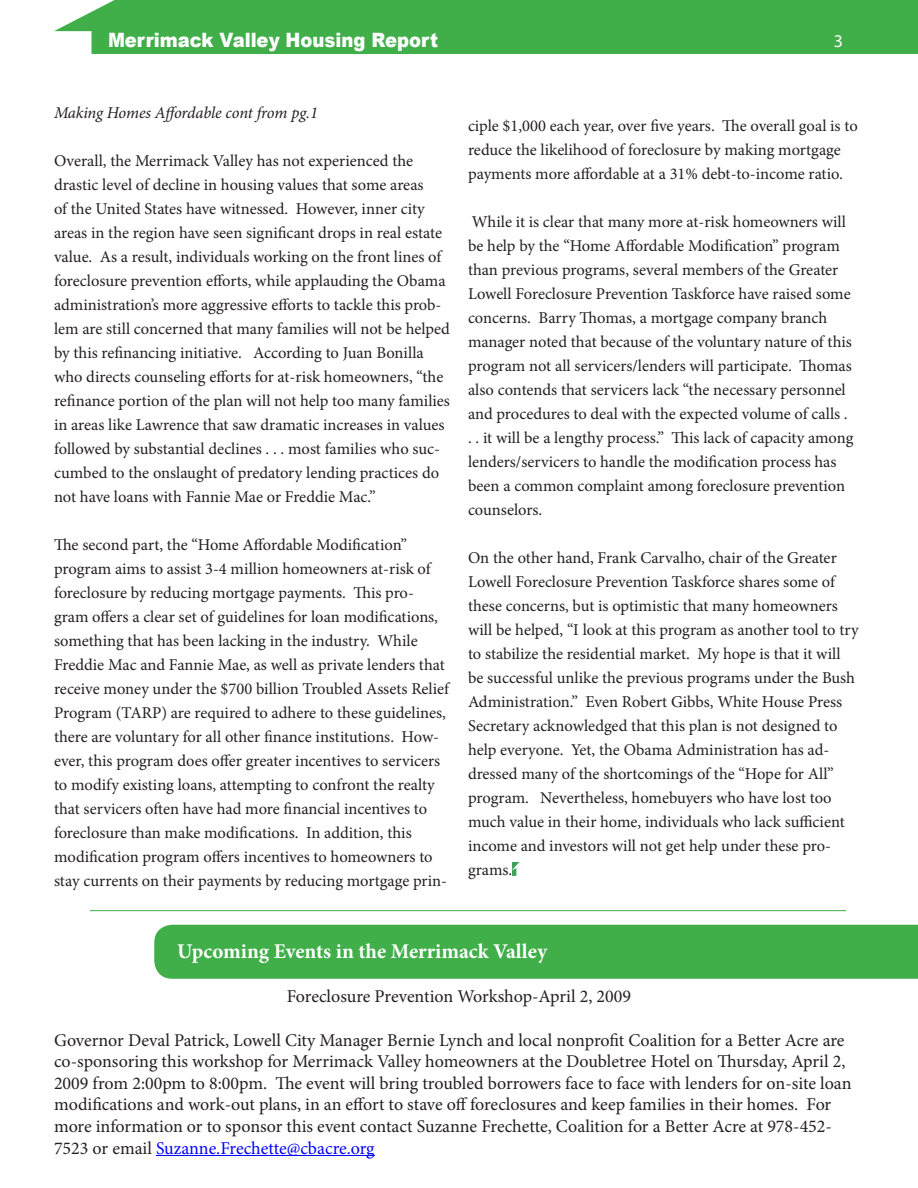
<style>
.page{position:relative;width:918px;height:1188px;background:#fff}
.page>*{position:absolute;margin:0;border:0;box-sizing:border-box;transform-origin:0 0}
.t1{font:700 21px "Minion Pro";color:#fff}
.t2{font:900 19.8px "Arial";color:#fff;scale:.91 1}
.t3{font:18px/21.6px "Minion Pro";letter-spacing:-.005em;color:#231f20}
.t4{font:18px "Myriad Pro";color:#fff}
.Body{font:16.5px/24px "Minion Pro";letter-spacing:-.005em;color:#231f20}
.Body-2{font:italic 16.5px "Minion Pro";letter-spacing:-.01em;color:#231f20}
.s1{color:#00f}
</style>
<div class="page">
<div style="left:54px;top:0;width:864px;height:54px;background:#40ae49"></div>
<svg style="left:512px;top:863px;width:7px;height:12px"></svg>
<hr style="left:90px;top:910px;width:756px;height:1px;background:#40ae49">
<hr style="left:156px;top:1155px;width:219px;height:1px;background:#00f">
<div style="left:154px;top:925px;width:764px;height:54px;background:#40ae49"></div>
<p class="t2" style="left:108px;top:26px;width:364px">Merrimack Valley Housing Report</p>
<p class="t4" style="left:834px;top:29px;width:11px">3</p>
<p class="Body-2" style="left:54px;top:102px;width:265px">Making Homes Affordable cont from pg.1</p>
<p class="Body" style="left:54px;top:149px;width:398px">Overall, the Merrimack Valley has not experienced the drastic level of decline in housing values that some areas<br>of the United States have witnessed. However, inner city areas in the region have seen significant drops in real estate value. As a result, individuals working on the front lines of foreclosure prevention efforts, while applauding the Obama administration’s more aggressive efforts to tackle this prob&shy;lem are still concerned that many families will not be helped by this refinancing initiative. According to Juan Bonilla who directs counseling efforts for at-risk homeowners, “the refinance portion of the plan will not help too many families in areas like Lawrence that saw dramatic increases in values followed by substantial declines . . . most families who suc&shy;cumbed to the onslaught of predatory lending practices do not have loans with Fannie Mae or Freddie Mac.”</p>
<p class="Body" style="left:54px;top:533px;width:397px">The second part, the “Home Affordable Modification” program aims to assist 3-4 million homeowners at-risk of foreclosure by reducing mortgage payments. This pro&shy;gram offers a clear set of guidelines for loan modifications, something that has been lacking in the industry. While Freddie Mac and Fannie Mae, as well as private lenders that receive money under the $700 billion Troubled Assets Relief Program (TARP) are required to adhere to these guidelines, there are voluntary for all other finance institutions. How&shy;ever, this program does offer greater incentives to servicers to modify existing loans, attempting to confront the realty that servicers often have had more financial incentives to foreclosure than make modifications. In addition, this modification program offers incentives to homeowners to stay currents on their payments by reducing mortgage prin-</p>
<p class="Body" style="left:468px;top:114px;width:391px">ciple $1,000 each year, over five years. The overall goal is to reduce the likelihood of foreclosure by making mortgage payments more affordable at a 31% debt-to-income ratio.</p>
<p class="Body" style="left:468px;top:210px;width:387px">While it is clear that many more at-risk homeowners will be help by the “Home Affordable Modification” program than previous programs, several members of the Greater Lowell Foreclosure Prevention Taskforce have raised some concerns. Barry Thomas, a mortgage company branch manager noted that because of the voluntary nature of this program not all servicers/lenders will participate. Thomas also contends that servicers lack “the necessary personnel and procedures to deal with the expected volume of calls . . . it will be a lengthy process.” This lack of capacity among lenders/servicers to handle the modification process has been a common complaint among foreclosure prevention counselors.</p>
<p class="Body" style="left:468px;top:546px;width:392px">On the other hand, Frank Carvalho, chair of the Greater Lowell Foreclosure Prevention Taskforce shares some of these concerns, but is optimistic that many homeowners will be helped, “I look at this program as another tool to try to stabilize the residential market. My hope is that it will be successful unlike the previous programs under the Bush Administration.” Even Robert Gibbs, White House Press Secretary acknowledged that this plan is not designed to help everyone. Yet, the Obama Administration has ad&shy;dressed many of the shortcomings of the “Hope for All” program. Nevertheless, homebuyers who have lost too much value in their home, individuals who lack sufficient income and investors will not get help under these pro&shy;grams.</p>
<p class="t1" style="left:177px;top:937px;width:372px">Upcoming Events in the Merrimack Valley</p>
<p class="t3" style="left:287px;top:986px;width:346px">Foreclosure Prevention Workshop-April 2, 2009</p>
<p class="t3" style="left:54px;top:1029px;width:799px">Governor Deval Patrick, Lowell City Manager Bernie Lynch and local nonprofit Coalition for a Better Acre are co-sponsoring this workshop for Merrimack Valley homeowners at the Doubletree Hotel on Thursday, April 2, 2009 from 2:00pm to 8:00pm. The event will bring troubled borrowers face to face with lenders for on-site loan modifications and work-out plans, in an effort to stave off foreclosures and keep families in their homes. For more information or to sponsor this event contact Suzanne Frechette, Coalition for a Better Acre at 978-452- 7523 or email <span class="s1">Suzanne.Frechette@cbacre.org</span></p>
</div>
